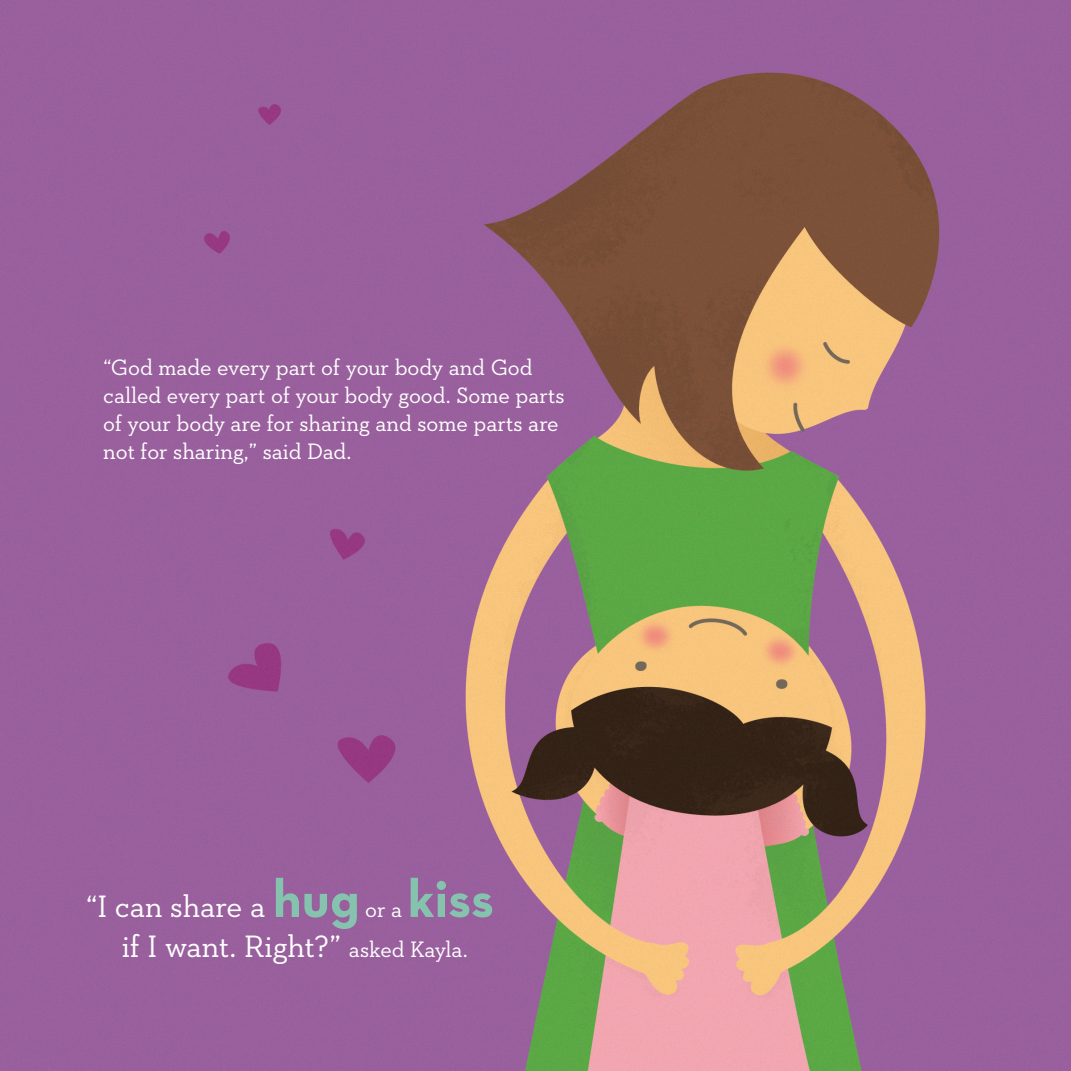
<style>
.page{position:relative;width:1071px;height:1071px;background:#fff}
.page>*{position:absolute;margin:0;border:0;box-sizing:border-box;transform-origin:0 0}
.t1{font:54.25px "Neutraface Text Bold Alt";color:#86c3af}
.t2{font:31.5px "Neutraface Slab Text";letter-spacing:-.005em;color:#fff}
.t3{font:22.75px/28px "Neutraface Slab Text";color:#fff}
.s1{font-family:"Neutraface Text Bold Alt";font-size:54.25px;color:#86c3af}
.s2{font-size:22.75px}
</style>
<div class="page">
<img style="left:0;top:0;width:1071px;height:1071px">
<p class="t3" style="left:103px;top:353px;width:463px">“God made every part of your body and God called every part of your body good. Some parts of your body are for sharing and some parts are not for sharing,” said Dad.</p>
<p class="t2" style="left:86px;top:887px;width:275px">“I can share a <span class="s1">hug</span></p>
<p class="t1" style="left:408px;top:864px;width:88px">kiss</p>
<p class="t2" style="left:122px;top:927px;width:347px">if I want. Right?” <span class="s2">asked Kayla.</span></p>
<p class="t3" style="left:365px;top:895px;width:39px">or a</p>
</div>
